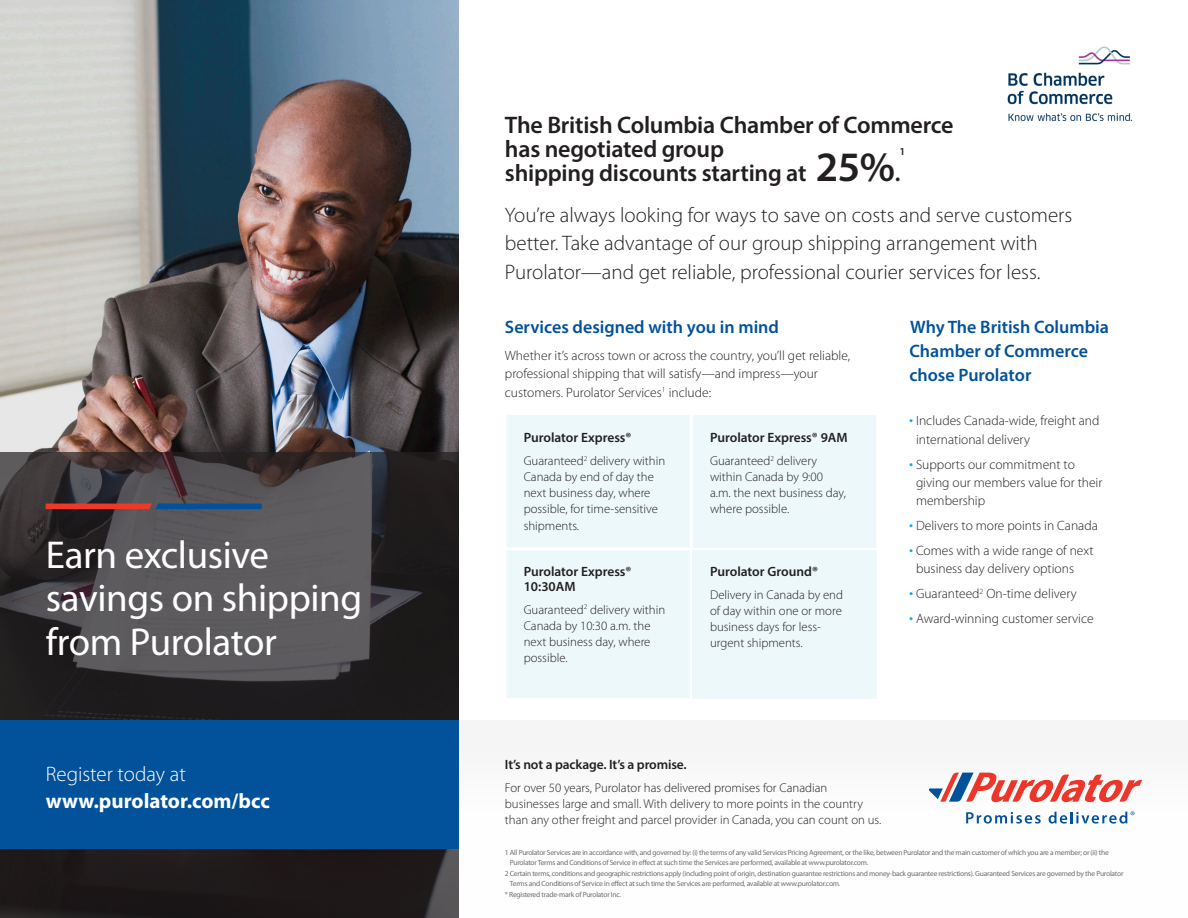
<style>
.page{position:relative;width:1188px;height:918px;background:#fff}
.page>*{position:absolute;margin:0;border:0;box-sizing:border-box;transform-origin:0 0}
.t1{font:39px/43.2px "Myriad Pro";letter-spacing:-.01em;color:#fff}
.t2{font:600 24px/24px "Myriad Pro";letter-spacing:-.01em;color:#231f20}
.p_intro{font:300 21px/28.3px "Myriad Pro";color:#231f20}
.t3{font:700 21px/27px "Myriad Pro";color:#fff}
.t4{font:600 18px/24.3px "Myriad Pro";color:#01519b}
.t5{font:18px "Myriad Pro";color:#231f20}
.bullet{font:300 13.5px/18.1px "Myriad Pro";color:#231f20}
.t6{font:600 13.5px/15px "Myriad Pro";color:#231f20}
.p_tiny{font:300 12.9px/16.2px "Myriad Pro";color:#231f20}
.p_tiny-2{font:300 12.75px/16.2px "Myriad Pro";color:#231f20}
.legal{font:7.5px/10.5px "Myriad Pro";letter-spacing:-.03em;color:#6c6d70}
.s1{font-weight:300}
.s2{font-size:42px}
.s3{font-size:16.5px;color:#00aeef}
</style>
<div class="page">
<img style="left:0;top:0;width:459px;height:453px">
<svg style="left:0;top:453px;width:459px;height:465px;background:#393537"></svg>
<div style="left:0;top:720px;width:459px;height:129px;background:#01519b"></div>
<div style="left:503px;top:412px;width:190px;height:139px;background:#edf8fb;border:3px solid #fff"></div>
<div style="left:503px;top:547px;width:190px;height:154px;background:#edf8fb;border:3px solid #fff"></div>
<div style="left:690px;top:412px;width:189px;height:139px;background:#edf8fb;border:3px solid #fff"></div>
<div style="left:690px;top:548px;width:188px;height:152px;background:#edf8fb;border:2px solid #fff"></div>
<svg style="left:46px;top:504px;width:216px;height:5px"></svg>
<img style="left:1007px;top:46px;width:126px;height:76px">
<svg style="left:929px;top:773px;width:213px;height:29px"></svg>
<svg style="left:966px;top:812px;width:75px;height:12px"></svg>
<svg style="left:1049px;top:811px;width:85px;height:13px"></svg>
<h1 class="t1" style="left:46px;top:533px;width:318px">Earn exclusive savings on shipping from Purolator</h1>
<p class="t3" style="left:46px;top:760px;width:225px"><span class="s1">Register today at </span>www.purolator.com/bcc</p>
<h2 class="t2" style="left:505px;top:112px;width:450px">The British Columbia Chamber of Commerce has negotiated group<br>shipping discounts starting at <span class="s2">25%</span>.</h2>
<h2 class="t5" style="left:900px;top:146px;width:6px">¹</h2>
<p class="p_intro" style="left:505px;top:200px;width:569px">You’re always looking for ways to save on costs and serve customers better. Take advantage of our group shipping arrangement with<br>Purolator—and get reliable, professional courier services for less.</p>
<h3 class="t4" style="left:505px;top:314px;width:276px">Services designed with you in mind</h3>
<p class="bullet" style="left:505px;top:346px;width:347px">Whether it’s across town or across the country, you’ll get reliable, professional shipping that will satisfy—and impress—your customers. Purolator Services<sup>1</sup> include:</p>
<p class="t6" style="left:524px;top:429px;width:109px">Purolator Express®</p>
<p class="p_tiny-2" style="left:524px;top:452px;width:143px">Guaranteed<sup>2</sup> delivery within<br>Canada by end of day the next business day, where possible, for time-sensitive shipments.</p>
<p class="t6" style="left:524px;top:563px;width:109px">Purolator Express®<br>10:30AM</p>
<p class="p_tiny-2" style="left:524px;top:601px;width:143px">Guaranteed<sup>2</sup> delivery within<br>Canada by 10:30 a.m. the next business day, where possible.</p>
<h3 class="t4" style="left:909px;top:314px;width:201px">Why The British Columbia<br>Chamber of Commerce chose Purolator</h3>
<p class="bullet" style="left:916px;top:412px;width:185px;text-indent:-7px"><span class="s3">•</span> Includes Canada-wide, freight and international delivery</p>
<p class="bullet" style="left:916px;top:455px;width:188px;text-indent:-7px"><span class="s3">•</span> Supports our commitment to giving our members value for their membership</p>
<p class="bullet" style="left:909px;top:516px;width:190px"><span class="s3">•</span> Delivers to more points in Canada</p>
<p class="bullet" style="left:916px;top:541px;width:179px;text-indent:-7px"><span class="s3">•</span> Comes with a wide range of next business day delivery options</p>
<p class="bullet" style="left:909px;top:585px;width:169px"><span class="s3">•</span> Guaranteed<sup>2</sup> On-time delivery</p>
<p class="bullet" style="left:909px;top:610px;width:186px"><span class="s3">•</span> Award-winning customer service</p>
<p class="t6" style="left:710px;top:429px;width:139px">Purolator Express® 9AM</p>
<p class="p_tiny" style="left:710px;top:452px;width:137px">Guaranteed<sup>2</sup> delivery within Canada by 9:00 a.m. the next business day, where possible.</p>
<p class="t6" style="left:710px;top:563px;width:110px">Purolator Ground®</p>
<p class="p_tiny-2" style="left:710px;top:586px;width:135px">Delivery in Canada by end of day within one or more business days for less&shy;urgent shipments.</p>
<p class="t6" style="left:505px;top:757px;width:183px">It’s not a package. It’s a promise.</p>
<p class="p_tiny-2" style="left:505px;top:780px;width:378px">For over 50 years, Purolator has delivered promises for Canadian businesses large and small. With delivery to more points in the country than any other freight and parcel provider in Canada, you can count on us.</p>
<p class="legal" style="left:510px;top:847px;width:600px;text-indent:-5px">1 All Purolator Services are in accordance with, and governed by: (i) the terms of any valid Services Pricing Agreement, or the like, between Purolator and the main customer of which you are a member; or (ii) the<br>Purolator Terms and Conditions of Service in effect at such time the Services are performed, available at www.purolator.com.</p>
<p class="legal" style="left:510px;top:868px;width:615px;text-indent:-5px">2 Certain terms, conditions and geographic restrictions apply (including point of origin, destination guarantee restrictions and money-back guarantee restrictions). Guaranteed Services are governed by the Purolator<br>Terms and Conditions of Service in effect at such time the Services are performed, available at www.purolator.com.</p>
<p class="legal" style="left:505px;top:889px;width:118px">® Registered trade-mark of Purolator Inc.</p>
</div>
